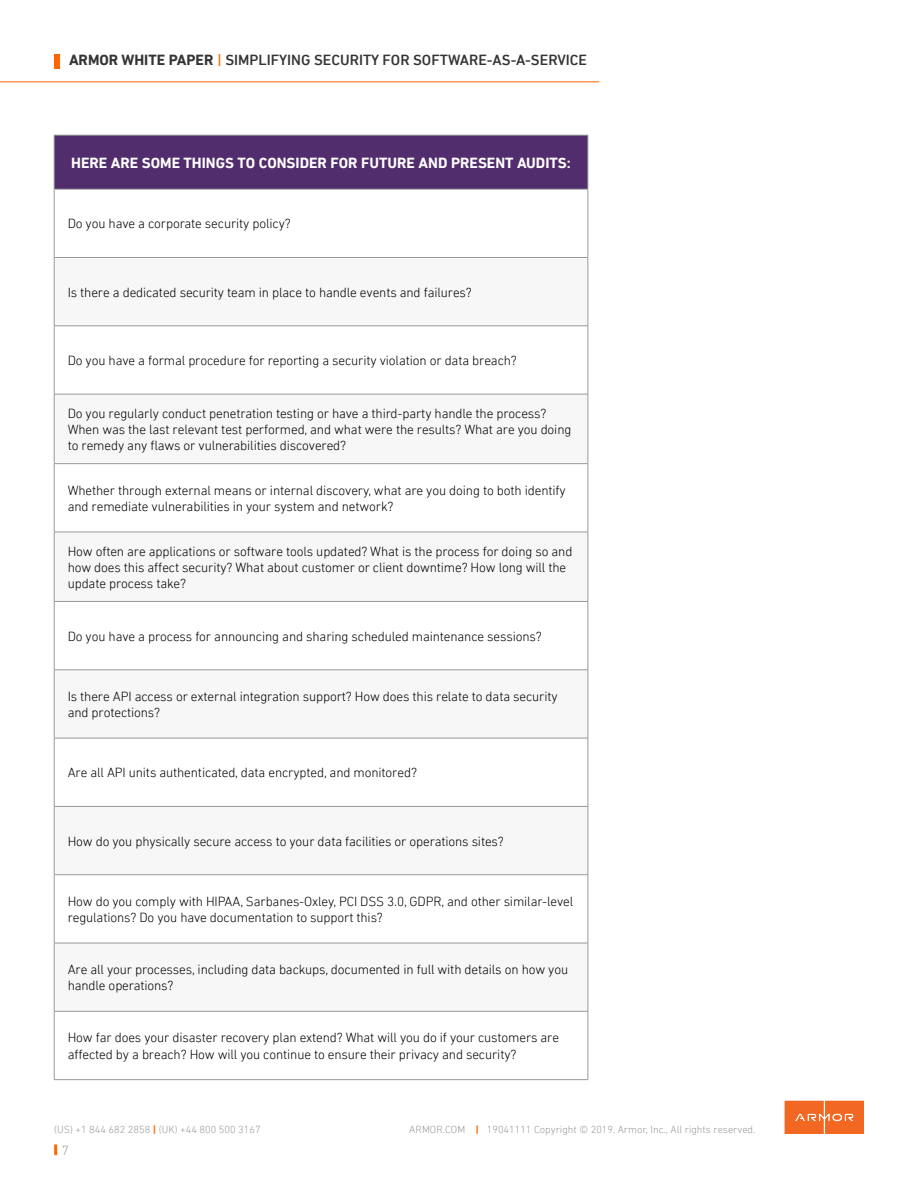
<style>
.page{position:relative;width:918px;height:1188px;background:#fff}
.page>*{position:absolute;margin:0;border:0;box-sizing:border-box;transform-origin:0 0}
.t1{font:500 15px "DIN Next LT Pro";color:#343434}
.t2{font:700 15px "DIN Next LT Pro";color:#fff}
.t3{font:300 13.5px/16.2px "DIN Next LT Pro";letter-spacing:-.01em;color:#000}
.t4{font:300 13.5px "DIN Next LT Pro";color:#999}
.t5{font:300 10.5px "DIN Next LT Pro";color:#999}
.s1{font-weight:700}
.s2{color:#f60}
.s3{font-weight:700;color:#f60}
</style>
<div class="page">
<svg style="left:54px;top:1144px;width:3px;height:11px"></svg>
<div style="left:54px;top:54px;width:5px;height:14px;background:#f60"></div>
<hr style="left:0;top:82px;width:599px;height:1px;background:#f60">
<svg style="left:785px;top:1101px;width:79px;height:33px;background:#f27131"></svg>
<div style="left:54px;top:135px;width:534px;height:54px;background:#522d6d"></div>
<svg style="left:55px;top:258px;width:533px;height:753px"></svg>
<hr style="left:54px;top:135px;width:534px;height:1px;background:#999">
<hr style="left:54px;top:135px;width:1px;height:54px;background:#999">
<hr style="left:588px;top:135px;width:1px;height:54px;background:#999">
<hr style="left:54px;top:189px;width:534px;height:1px;background:#999">
<hr style="left:54px;top:189px;width:1px;height:68px;background:#999">
<hr style="left:588px;top:189px;width:1px;height:68px;background:#999">
<hr style="left:54px;top:257px;width:534px;height:1px;background:#999">
<hr style="left:54px;top:258px;width:1px;height:68px;background:#999">
<hr style="left:588px;top:258px;width:1px;height:68px;background:#999">
<hr style="left:54px;top:326px;width:534px;height:1px;background:#999">
<hr style="left:54px;top:326px;width:1px;height:68px;background:#999">
<hr style="left:588px;top:326px;width:1px;height:68px;background:#999">
<hr style="left:54px;top:394px;width:534px;height:1px;background:#999">
<hr style="left:54px;top:394px;width:1px;height:69px;background:#999">
<hr style="left:588px;top:394px;width:1px;height:69px;background:#999">
<hr style="left:54px;top:463px;width:534px;height:1px;background:#999">
<hr style="left:54px;top:464px;width:1px;height:68px;background:#999">
<hr style="left:588px;top:464px;width:1px;height:68px;background:#999">
<hr style="left:54px;top:532px;width:534px;height:1px;background:#999">
<hr style="left:54px;top:532px;width:1px;height:69px;background:#999">
<hr style="left:588px;top:532px;width:1px;height:69px;background:#999">
<hr style="left:54px;top:601px;width:534px;height:1px;background:#999">
<hr style="left:54px;top:602px;width:1px;height:68px;background:#999">
<hr style="left:588px;top:602px;width:1px;height:68px;background:#999">
<hr style="left:54px;top:670px;width:534px;height:1px;background:#999">
<hr style="left:54px;top:670px;width:1px;height:68px;background:#999">
<hr style="left:588px;top:670px;width:1px;height:68px;background:#999">
<hr style="left:54px;top:738px;width:534px;height:1px;background:#999">
<hr style="left:54px;top:738px;width:1px;height:68px;background:#999">
<hr style="left:588px;top:738px;width:1px;height:68px;background:#999">
<hr style="left:54px;top:806px;width:534px;height:1px;background:#999">
<hr style="left:54px;top:807px;width:1px;height:68px;background:#999">
<hr style="left:588px;top:807px;width:1px;height:68px;background:#999">
<hr style="left:54px;top:874px;width:534px;height:1px;background:#999">
<hr style="left:54px;top:875px;width:1px;height:68px;background:#999">
<hr style="left:588px;top:875px;width:1px;height:68px;background:#999">
<hr style="left:54px;top:943px;width:534px;height:1px;background:#999">
<hr style="left:54px;top:943px;width:1px;height:68px;background:#999">
<hr style="left:588px;top:943px;width:1px;height:68px;background:#999">
<hr style="left:54px;top:1011px;width:534px;height:1px;background:#999">
<hr style="left:54px;top:1012px;width:1px;height:67px;background:#999">
<hr style="left:588px;top:1012px;width:1px;height:67px;background:#999">
<hr style="left:54px;top:1079px;width:534px;height:1px;background:#999">
<p class="t1" style="left:69px;top:51px;width:520px"><span class="s1">ARMOR WHITE PAPER</span> <span class="s2">|</span> SIMPLIFYING SECURITY FOR SOFTWARE-AS-A-SERVICE</p>
<p class="t2" style="left:71px;top:154px;width:501px">HERE ARE SOME THINGS TO CONSIDER FOR FUTURE AND PRESENT AUDITS:</p>
<p class="t3" style="left:68px;top:216px;width:225px">Do you have a corporate security policy?</p>
<p class="t3" style="left:68px;top:284px;width:406px">Is there a dedicated security team in place to handle events and failures?</p>
<p class="t3" style="left:68px;top:352px;width:451px">Do you have a formal procedure for reporting a security violation or data breach?</p>
<p class="t3" style="left:68px;top:405px;width:505px">Do you regularly conduct penetration testing or have a third-party handle the process?<br>When was the last relevant test performed, and what were the results? What are you doing to remedy any flaws or vulnerabilities discovered?</p>
<p class="t3" style="left:68px;top:482px;width:500px">Whether through external means or internal discovery, what are you doing to both identify and remediate vulnerabilities in your system and network?</p>
<p class="t3" style="left:68px;top:543px;width:506px">How often are applications or software tools updated? What is the process for doing so and how does this affect security? What about customer or client downtime? How long will the update process take?</p>
<p class="t3" style="left:68px;top:628px;width:476px">Do you have a process for announcing and sharing scheduled maintenance sessions?</p>
<p class="t3" style="left:68px;top:688px;width:492px">Is there API access or external integration support? How does this relate to data security and protections?</p>
<p class="t3" style="left:68px;top:764px;width:351px">Are all API units authenticated, data encrypted, and monitored?</p>
<p class="t3" style="left:68px;top:833px;width:438px">How do you physically secure access to your data facilities or operations sites?</p>
<p class="t3" style="left:68px;top:893px;width:507px">How do you comply with HIPAA, Sarbanes-Oxley, PCI DSS 3.0, GDPR, and other similar-level regulations? Do you have documentation to support this?</p>
<p class="t3" style="left:68px;top:961px;width:502px">Are all your processes, including data backups, documented in full with details on how you handle operations?</p>
<p class="t3" style="left:68px;top:1030px;width:493px">How far does your disaster recovery plan extend? What will you do if your customers are affected by a breach? How will you continue to ensure their privacy and security?</p>
<p class="t5" style="left:54px;top:1124px;width:208px">(US) +1 844 682 2858 <span class="s3">|</span> (UK) +44 800 500 3167</p>
<p class="t4" style="left:62px;top:1142px;width:9px">7</p>
<p class="t5" style="left:409px;top:1124px;width:348px">ARMOR.COM <span class="s3">|</span> 19041111 Copyright © 2019. Armor, Inc., All rights reserved.</p>
</div>
